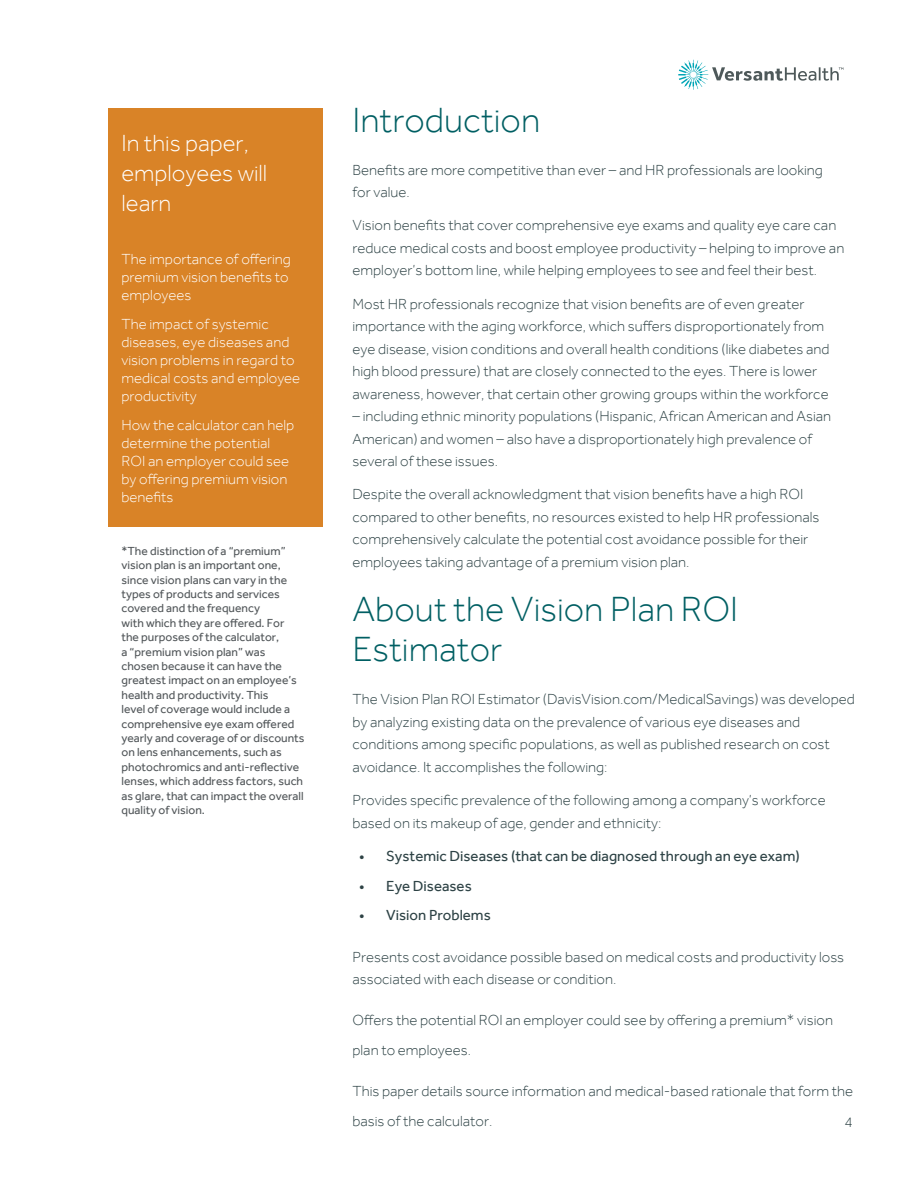
<style>
.page{position:relative;width:918px;height:1188px;background:#fff}
.page>*{position:absolute;margin:0;border:0;box-sizing:border-box;transform-origin:0 0}
.subhead{font:300 36px/40.5px "Effra";color:#005f63}
.subhead__h3{font:300 24px/30px "Effra";color:#fff}
.Body{font:300 15px/22.5px "Effra";color:#2d4245}
.Body-2{font:300 15px/18px "Effra";color:#fff}
.t1{font:15px "Effra";color:#2d4245}
.Body-3{font:12px/14.4px "Effra";color:#52575a}
</style>
<div class="page">
<svg style="left:678px;top:60px;width:165px;height:30px"></svg>
<div style="left:109px;top:108px;width:214px;height:418px;background:#d98327"></div>
<p class="subhead__h3" style="left:122px;top:128px;width:147px">In this paper, employees will learn</p>
<p class="Body-2" style="left:122px;top:250px;width:171px">The importance of offering premium vision benefits to employees</p>
<p class="Body-2" style="left:122px;top:315px;width:180px">The impact of systemic diseases, eye diseases and vision problems in regard to medical costs and employee productivity</p>
<p class="Body-2" style="left:122px;top:416px;width:174px">How the calculator can help determine the potential<br>ROI an employer could see by offering premium vision benefits</p>
<p class="Body-3" style="left:122px;top:543px;width:185px">*The distinction of a “premium” vision plan is an important one, since vision plans can vary in the types of products and services covered and the frequency<br>with which they are offered. For the purposes of the calculator,<br>a “premium vision plan” was chosen because it can have the greatest impact on an employee’s health and productivity. This<br>level of coverage would include a comprehensive eye exam offered yearly and coverage of or discounts on lens enhancements, such as photochromics and anti-reflective lenses, which address factors, such as glare, that can impact the overall quality of vision.</p>
<p class="subhead" style="left:352px;top:99px;width:189px">Introduction</p>
<p class="Body" style="left:352px;top:158px;width:472px">Benefits are more competitive than ever – and HR professionals are looking for value.</p>
<p class="Body" style="left:352px;top:214px;width:493px">Vision benefits that cover comprehensive eye exams and quality eye care can reduce medical costs and boost employee productivity – helping to improve an employer’s bottom line, while helping employees to see and feel their best.</p>
<p class="Body" style="left:352px;top:292px;width:479px">Most HR professionals recognize that vision benefits are of even greater importance with the aging workforce, which suffers disproportionately from eye disease, vision conditions and overall health conditions (like diabetes and high blood pressure) that are closely connected to the eyes. There is lower awareness, however, that certain other growing groups within the workforce</p>
<p class="Body" style="left:352px;top:405px;width:480px">– including ethnic minority populations (Hispanic, African American and Asian<br>American) and women – also have a disproportionately high prevalence of several of these issues.</p>
<p class="Body" style="left:352px;top:483px;width:469px">Despite the overall acknowledgment that vision benefits have a high ROI compared to other benefits, no resources existed to help HR professionals comprehensively calculate the potential cost avoidance possible for their employees taking advantage of a premium vision plan.</p>
<p class="subhead" style="left:352px;top:588px;width:387px">About the Vision Plan ROI<br>Estimator</p>
<p class="Body" style="left:352px;top:688px;width:504px">The Vision Plan ROI Estimator (DavisVision.com/MedicalSavings) was developed by analyzing existing data on the prevalence of various eye diseases and conditions among specific populations, as well as published research on cost avoidance. It accomplishes the following:</p>
<p class="Body" style="left:352px;top:789px;width:475px">Provides specific prevalence of the following among a company’s workforce based on its makeup of age, gender and ethnicity:</p>
<p class="t1" style="left:359px;top:847px;width:442px">• Systemic Diseases (that can be diagnosed through an eye exam)</p>
<p class="t1" style="left:359px;top:877px;width:114px">• Eye Diseases</p>
<p class="t1" style="left:359px;top:906px;width:133px">• Vision Problems</p>
<p class="Body" style="left:352px;top:945px;width:493px">Presents cost avoidance possible based on medical costs and productivity loss associated with each disease or condition.</p>
<p class="Body" style="left:352px;top:1005px;width:482px;line-height:30px">Offers the potential ROI an employer could see by offering a premium* vision plan to employees.</p>
<p class="Body" style="left:352px;top:1076px;width:502px;line-height:30px">This paper details source information and medical-based rationale that form the basis of the calculator.</p>
<p class="Body" style="left:844px;top:1110px;width:10px">4</p>
</div>
